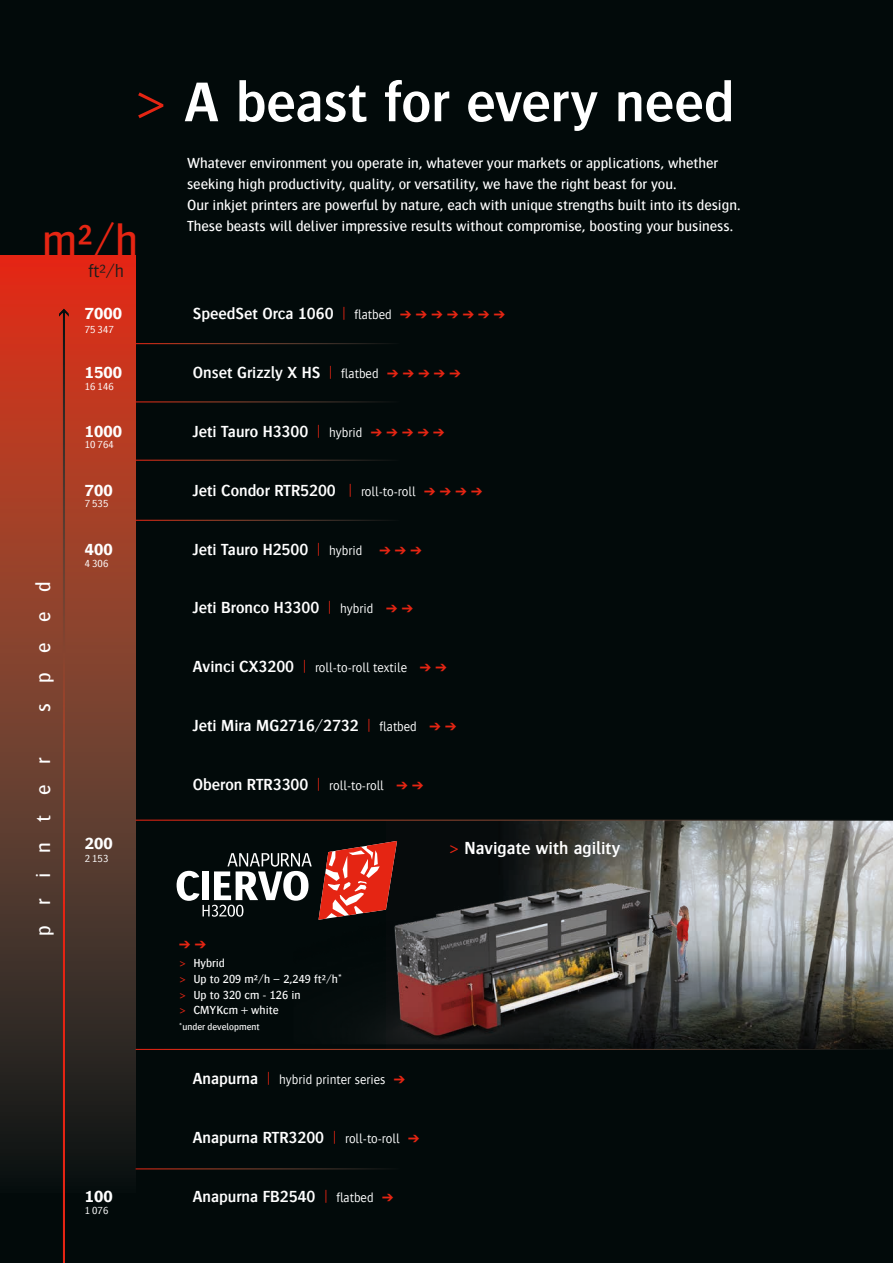
<style>
.page{position:relative;width:893px;height:1263px;background:#020a0a}
.page>*{position:absolute;margin:0;border:0;box-sizing:border-box;transform-origin:0 0}
.t1{font:600 58.2px "Bosis For Agfa";letter-spacing:-.005em;color:#fff}
.t2{font:500 45px "Bosis For Agfa";color:#e52513}
.t3{font:500 21px "Bosis For Agfa";letter-spacing:.96em;color:#fff}
.t4{font:300 18.45px "Bosis For Agfa";color:#1d1d1b}
.t5{font:600 18px "Bosis For Agfa";color:#fff}
.t6{font:600 16.5px "Bosis For Agfa";color:#fff}
.t7{font:700 16.5px "Bosis For Agfa";color:#fff}
.t8{font:500 15px/21px "Bosis For Agfa";color:#fff}
.t9{font:300 13.5px "Bosis For Agfa";color:#fff}
.t10{font:500 12px/15.6px "Bosis For Agfa";color:#fff}
.t11{font:300 10.5px "Bosis For Agfa";color:#fff}
.t12{font:500 9.75px "Bosis For Agfa";color:#fff}
.s1{font-weight:300;color:#e52513}
.s2{font-weight:300;font-size:13.5px}
.s3{color:#e52513}
.s4{font-weight:600;font-size:16.5px}
.s5{font-size:16.5px;color:#e52513}
</style>
<div class="page">
<svg style="left:0;top:255px;width:136px;height:916px"></svg>
<hr style="left:136px;top:343px;width:264px;height:1px;background:#fff">
<hr style="left:136px;top:401px;width:264px;height:1px;background:#fff">
<hr style="left:136px;top:460px;width:264px;height:1px;background:#fff">
<hr style="left:136px;top:520px;width:264px;height:1px;background:#fff">
<hr style="left:136px;top:1168px;width:264px;height:1px;background:#fff">
<svg style="left:59px;top:308px;width:10px;height:955px"></svg>
<img style="left:387px;top:821px;width:506px;height:228px">
<hr style="left:136px;top:1049px;width:757px;height:1px;background:#fff">
<hr style="left:136px;top:820px;width:757px;height:1px;background:#fff">
<img style="left:293px;top:819px;width:516px;height:225px">
<svg style="left:318px;top:841px;width:79px;height:79px"></svg>
<svg style="left:177px;top:853px;width:135px;height:64px"></svg>
<h1 class="t1" style="left:134px;top:78px;width:602px"><span class="s1">&gt;</span> A beast for every need</h1>
<p class="t8" style="left:187px;top:153px;width:555px">Whatever environment you operate in, whatever your markets or applications, whether seeking high productivity, quality, or versatility, we have the right beast for you.<br>Our inkjet printers are powerful by nature, each with unique strengths built into its design.<br>These beasts will deliver impressive results without compromise, boosting your business.</p>
<h2 class="t2" style="left:42px;top:222px;width:98px">m²/h</h2>
<p class="t4" style="left:89px;top:262px;width:37px">ft²/h</p>
<p class="t7" style="left:85px;top:304px;width:39px">7000</p>
<p class="t6" style="left:193px;top:307px;width:314px">SpeedSet Orca 1060 <span class="s1">|</span> <span class="s2">flatbed</span> <span class="s3">➔</span> <span class="s3">➔</span> <span class="s3">➔</span> <span class="s3">➔</span> <span class="s3">➔</span> <span class="s3">➔</span> <span class="s3">➔</span></p>
<p class="t11" style="left:85px;top:323px;width:31px">75 347</p>
<p class="t7" style="left:85px;top:362px;width:39px">1500</p>
<p class="t6" style="left:193px;top:365px;width:270px">Onset Grizzly X HS <span class="s1">|</span> <span class="s2">flatbed</span> <span class="s3">➔</span> <span class="s3">➔</span> <span class="s3">➔</span> <span class="s3">➔</span> <span class="s3">➔</span></p>
<p class="t11" style="left:85px;top:380px;width:31px">16 146</p>
<p class="t7" style="left:85px;top:421px;width:39px">1000</p>
<p class="t6" style="left:193px;top:424px;width:253px">Jeti Tauro H3300 <span class="s1">|</span> <span class="s2">hybrid</span> <span class="s3">➔</span> <span class="s3">➔</span> <span class="s3">➔</span> <span class="s3">➔</span> <span class="s3">➔</span></p>
<p class="t11" style="left:85px;top:438px;width:31px">10 764</p>
<p class="t7" style="left:85px;top:480px;width:29px">700</p>
<p class="t6" style="left:193px;top:483px;width:291px">Jeti Condor RTR5200 <span class="s1">|</span> <span class="s2">roll-to-roll</span> <span class="s3">➔</span> <span class="s3">➔</span> <span class="s3">➔</span> <span class="s3">➔</span></p>
<p class="t11" style="left:85px;top:498px;width:25px">7 535</p>
<p class="t7" style="left:85px;top:539px;width:29px">400</p>
<p class="t6" style="left:193px;top:542px;width:231px">Jeti Tauro H2500 <span class="s1">|</span> <span class="s2">hybrid</span> <span class="s3">➔</span> <span class="s3">➔</span> <span class="s3">➔</span></p>
<h3 class="t3" style="left:34px;top:712px;width:133px;rotate:-90deg">speed</h3>
<h3 class="t3" style="left:34px;top:936px;width:179px;rotate:-90deg">printer</h3>
<p class="t11" style="left:85px;top:557px;width:25px">4 306</p>
<p class="t7" style="left:85px;top:833px;width:29px">200</p>
<p class="t11" style="left:85px;top:852px;width:25px">2 153</p>
<p class="t6" style="left:193px;top:601px;width:222px">Jeti Bronco H3300 <span class="s1">|</span> <span class="s2">hybrid</span> <span class="s3">➔</span> <span class="s3">➔</span></p>
<p class="t9" style="left:193px;top:661px;width:256px"><span class="s4">Avinci CX3200</span> <span class="s5">|</span> roll-to-roll textile <span class="s3">➔</span> <span class="s3">➔</span></p>
<p class="t6" style="left:193px;top:719px;width:265px">Jeti Mira MG2716/2732 <span class="s1">|</span> <span class="s2">flatbed</span> <span class="s3">➔</span> <span class="s3">➔</span></p>
<p class="t6" style="left:193px;top:778px;width:232px">Oberon RTR3300 <span class="s1">|</span> <span class="s2">roll-to-roll</span> <span class="s3">➔</span> <span class="s3">➔</span></p>
<p class="t5" style="left:449px;top:840px;width:173px"><span class="s3">&gt;</span> Navigate with agility</p>
<p class="t10" style="left:179px;top:956px;width:164px"><span class="s3">&gt;</span> Hybrid<br><span class="s3">&gt;</span> Up to 209 m²/h – 2,249 ft²/h* <span class="s3">&gt;</span> Up to 320 cm - 126 in<br><span class="s3">&gt;</span> CMYKcm + white</p>
<p class="t12" style="left:179px;top:1022px;width:82px">*under development</p>
<p class="t9" style="left:193px;top:1073px;width:214px"><span class="s4">Anapurna</span> <span class="s5">|</span> hybrid printer series <span class="s3">➔</span></p>
<p class="t6" style="left:193px;top:1131px;width:228px">Anapurna RTR3200 <span class="s1">|</span> <span class="s2">roll-to-roll</span> <span class="s3">➔</span></p>
<p class="t7" style="left:85px;top:1187px;width:29px">100</p>
<p class="t6" style="left:193px;top:1190px;width:202px">Anapurna FB2540 <span class="s1">|</span> <span class="s2">flatbed</span> <span class="s3">➔</span></p>
<p class="t11" style="left:85px;top:1204px;width:25px">1 076</p>
</div>
